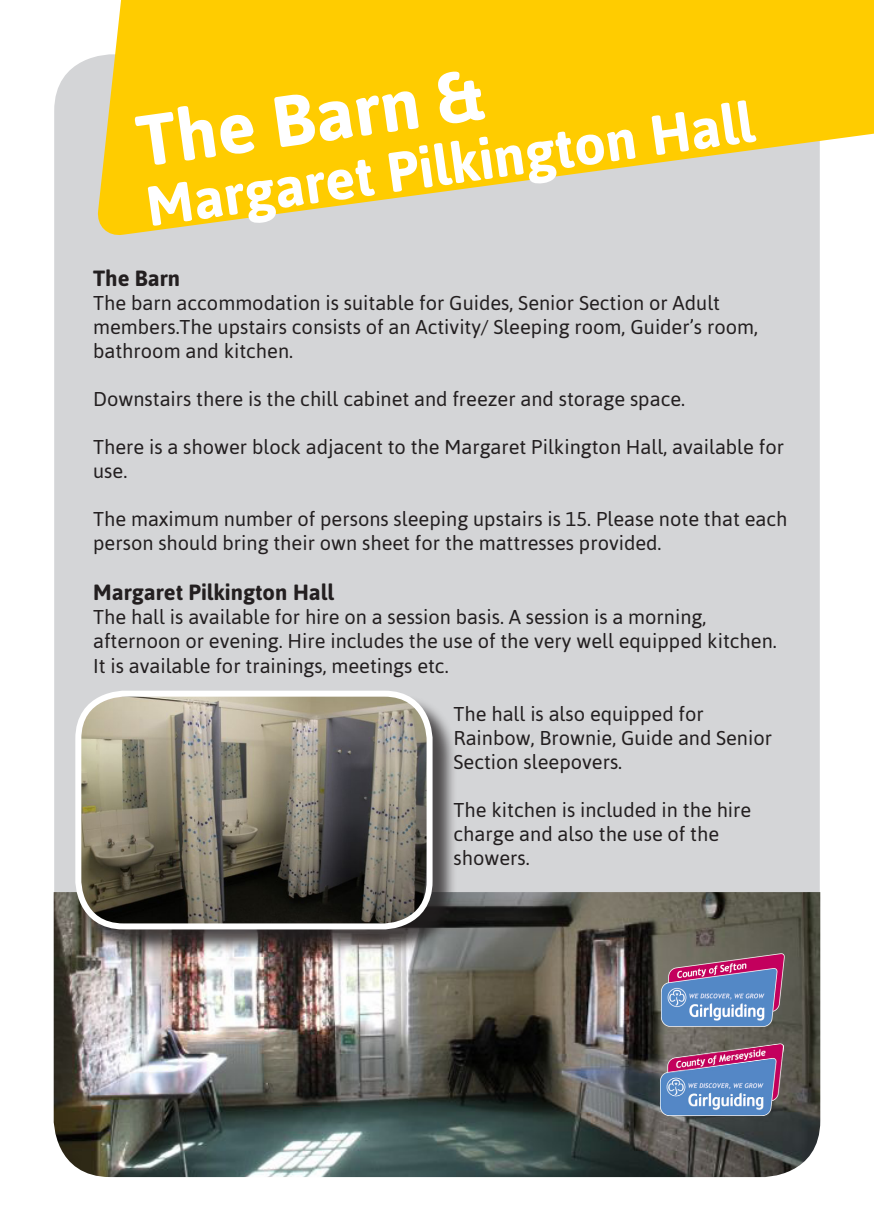
<style>
.page{position:relative;width:874px;height:1225px;background:#fff}
.page>*{position:absolute;margin:0;border:0;box-sizing:border-box;transform-origin:0 0}
.t1{font:700 72px "Asap";color:#fff}
.t2{font:700 56px "Asap";color:#fff}
.t3{font:700 22px "Asap";color:#231f20}
.t4{font:20px/24px "Asap";color:#231f20}
</style>
<div class="page">
<div style="left:54px;top:54px;width:765px;height:1122px;background:#d4d5d7;border-radius:57px"></div>
<svg style="left:96px;top:0;width:777px;height:237px;fill:#fc0"></svg>
<img style="left:54px;top:892px;width:765px;height:285px">
<img style="left:660px;top:953px;width:124px;height:73px">
<img style="left:659px;top:1044px;width:124px;height:72px">
<div style="left:78px;top:693px;width:379px;height:261px;background:#231f20;opacity:.75"></div>
<img style="left:78px;top:693px;width:351px;height:233px">
<div style="left:75px;top:690px;width:357px;height:239px;border:6px solid #fff;border-radius:45px"></div>
<p class="t1" style="left:131px;top:100px;width:348px;rotate:-8deg">The Barn &amp;</p>
<p class="t2" style="left:142px;top:175px;width:614px;rotate:-8deg">Margaret Pilkington Hall</p>
<p class="t3" style="left:93px;top:265px;width:88px">The Barn</p>
<p class="t4" style="left:93px;top:291px;width:628px">The barn accommodation is suitable for Guides, Senior Section or Adult</p>
<p class="t4" style="left:93px;top:315px;width:666px">members.The upstairs consists of an Activity/ Sleeping room, Guider’s room, bathroom and kitchen.</p>
<p class="t4" style="left:93px;top:387px;width:593px">Downstairs there is the chill cabinet and freezer and storage space.</p>
<p class="t4" style="left:93px;top:435px;width:692px">There is a shower block adjacent to the Margaret Pilkington Hall, available for</p>
<p class="t4" style="left:93px;top:459px;width:36px">use.</p>
<p class="t4" style="left:93px;top:507px;width:695px">The maximum number of persons sleeping upstairs is 15. Please note that each person should bring their own sheet for the mattresses provided.</p>
<p class="t3" style="left:93px;top:580px;width:242px">Margaret Pilkington Hall</p>
<p class="t4" style="left:93px;top:605px;width:614px">The hall is available for hire on a session basis. A session is a morning,</p>
<p class="t4" style="left:93px;top:629px;width:684px">afternoon or evening. Hire includes the use of the very well equipped kitchen.</p>
<p class="t4" style="left:93px;top:653px;width:357px">It is available for trainings, meetings etc.</p>
<p class="t4" style="left:453px;top:701px;width:251px">The hall is also equipped for</p>
<p class="t4" style="left:453px;top:725px;width:320px">Rainbow, Brownie, Guide and Senior<br>Section sleepovers.</p>
<p class="t4" style="left:453px;top:797px;width:299px">The kitchen is included in the hire charge and also the use of the</p>
<p class="t4" style="left:453px;top:845px;width:78px">showers.</p>
</div>
